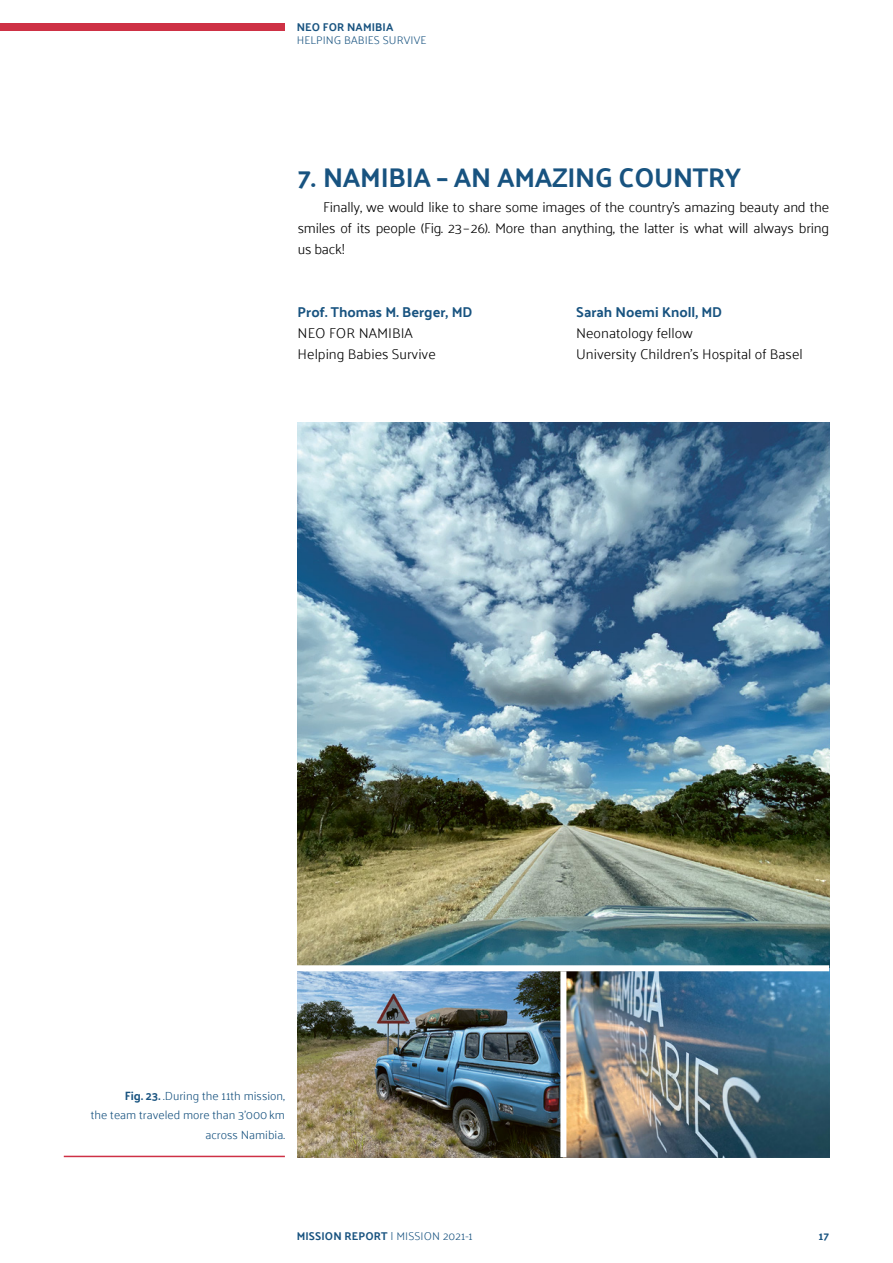
<style>
.page{position:relative;width:893px;height:1263px;background:#fff}
.page>*{position:absolute;margin:0;border:0;box-sizing:border-box;transform-origin:0 0}
.t1{font:700 27px "Palanquin";letter-spacing:-.01em;color:#185380}
.t2{font:300 14.25px/21px "Palanquin";color:#000}
.t3{font:700 14.25px "Palanquin";color:#185380}
.t4{font:300 12px/19.5px "Palanquin";color:#185380;text-align:right}
.t5{font:300 11.25px "Palanquin";letter-spacing:.01em;color:#185380}
.t6{font:700 11.25px "Palanquin";letter-spacing:.01em;color:#185380}
.s1{font-weight:700}
</style>
<div class="page">
<div style="left:0;top:23px;width:285px;height:8px;background:#ce3145"></div>
<img style="left:298px;top:422px;width:531px;height:735px">
<hr style="left:64px;top:1156px;width:221px;height:1px;background:#ce3145">
<div style="left:560px;top:971px;width:6px;height:186px;background:#fff"></div>
<div style="left:297px;top:965px;width:532px;height:6px;background:#fff"></div>
<p class="t6" style="left:297px;top:20px;width:98px">NEO FOR NAMIBIA</p>
<p class="t5" style="left:297px;top:34px;width:131px">HELPING BABIES SURVIVE</p>
<h1 class="t1" style="left:298px;top:161px;width:445px">7. NAMIBIA – AN AMAZING COUNTRY</h1>
<p class="t2" style="left:298px;top:197px;width:533px;text-align:justify;text-indent:26px">Finally, we would like to share some images of the country’s amazing beauty and the smiles of its people (Fig. 23–26). More than anything, the latter is what will always bring us back!</p>
<p class="t3" style="left:298px;top:304px;width:176px">Prof. Thomas M. Berger, MD</p>
<p class="t2" style="left:298px;top:323px;width:140px">NEO FOR NAMIBIA<br>Helping Babies Survive</p>
<p class="t3" style="left:576px;top:304px;width:148px">Sarah Noemi Knoll, MD</p>
<p class="t2" style="left:576px;top:323px;width:228px">Neonatology fellow<br>University Children’s Hospital of Basel</p>
<p class="t4" style="left:91px;top:1086px;width:196px"><span class="s1">Fig. 23.</span> .During the 11th mission,<br>the team traveled more than 3’000km across Namibia.</p>
<p class="t5" style="left:297px;top:1229px;width:178px"><span class="s1">MISSION REPORT</span> | MISSION 2021-1</p>
<p class="t6" style="left:818px;top:1229px;width:12px">17</p>
</div>
